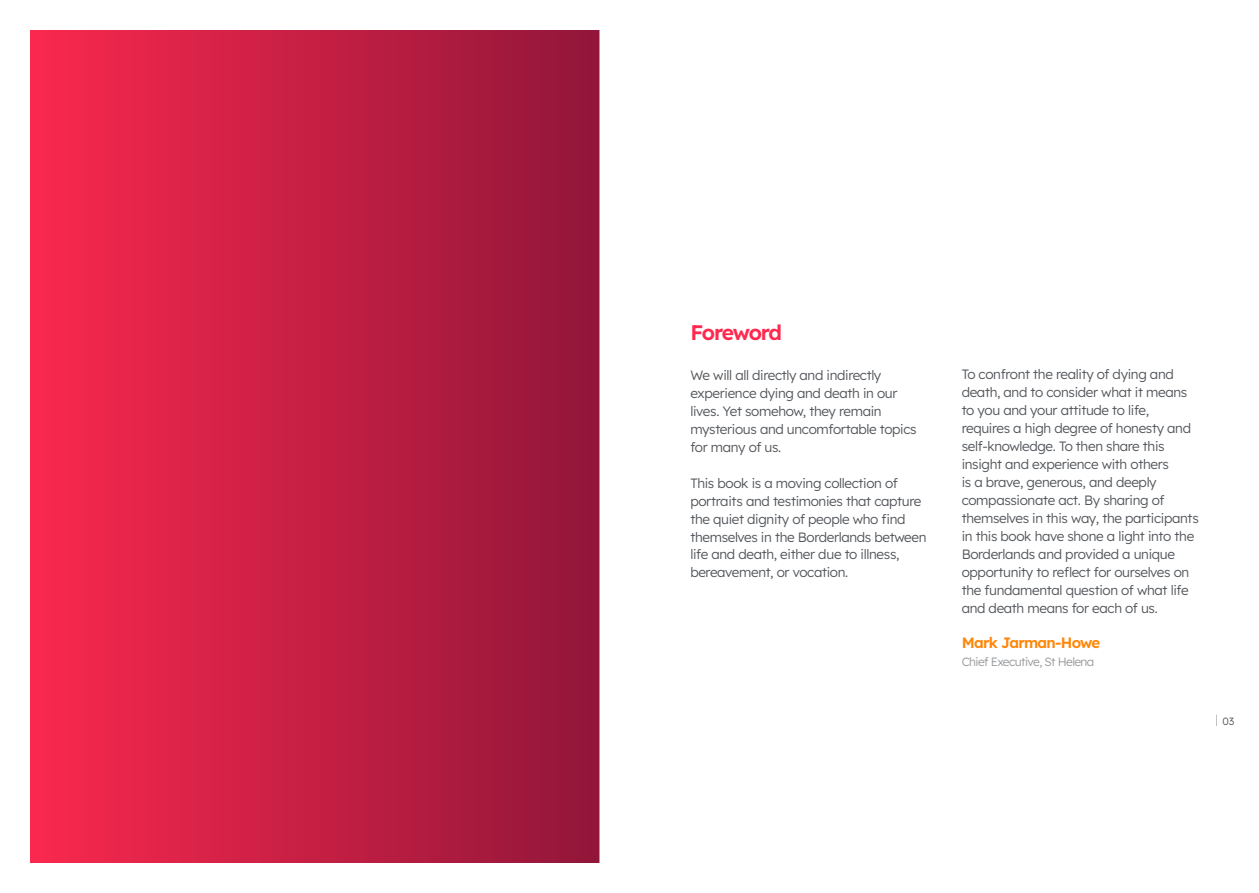
<style>
.page{position:relative;width:1259px;height:893px;background:#fff}
.page>*{position:absolute;margin:0;border:0;box-sizing:border-box;transform-origin:0 0}
.t1{font:21px "Lexend";letter-spacing:-.065em;color:#ff294f}
.t2{font:15px "Lexend";letter-spacing:-.05em;color:#ff8609}
.t3{font:300 13.5px/18px "Lexend";letter-spacing:-.025em;color:#52555a}
.t4{font:300 12px "Lexend";letter-spacing:-.05em;color:#97999c}
.t5{font:300 10.5px "Lexend";color:#52555a}
.s1{font-family:"Aktiv Grotesk";font-weight:100;font-size:15.75px}
</style>
<div class="page">
<svg style="left:15px;top:15px;width:599px;height:863px;background:#ca3153"></svg>
<h1 class="t1" style="left:690px;top:318px;width:93px">Foreword</h1>
<p class="t3" style="left:690px;top:365px;width:228px">We will all directly and indirectly experience dying and death in our lives. Yet somehow, they remain mysterious and uncomfortable topics for many of us.</p>
<p class="t3" style="left:690px;top:473px;width:238px">This book is a moving collection of portraits and testimonies that capture the quiet dignity of people who find themselves in the Borderlands between life and death, either due to illness, bereavement, or vocation.</p>
<p class="t3" style="left:961px;top:365px;width:239px">To confront the reality of dying and death, and to consider what it means to you and your attitude to life, requires a high degree of honesty and self-knowledge. To then share this insight and experience with others<br>is a brave, generous, and deeply compassionate act. By sharing of themselves in this way, the participants in this book have shone a light into the Borderlands and provided a unique opportunity to reflect for ourselves on the fundamental question of what life and death means for each of us.</p>
<p class="t2" style="left:961px;top:632px;width:140px">Mark Jarman-Howe</p>
<p class="t4" style="left:961px;top:653px;width:134px">Chief Executive, St Helena</p>
<p class="t5" style="left:1215px;top:713px;width:20px"><span class="s1">I</span> 03</p>
</div>
